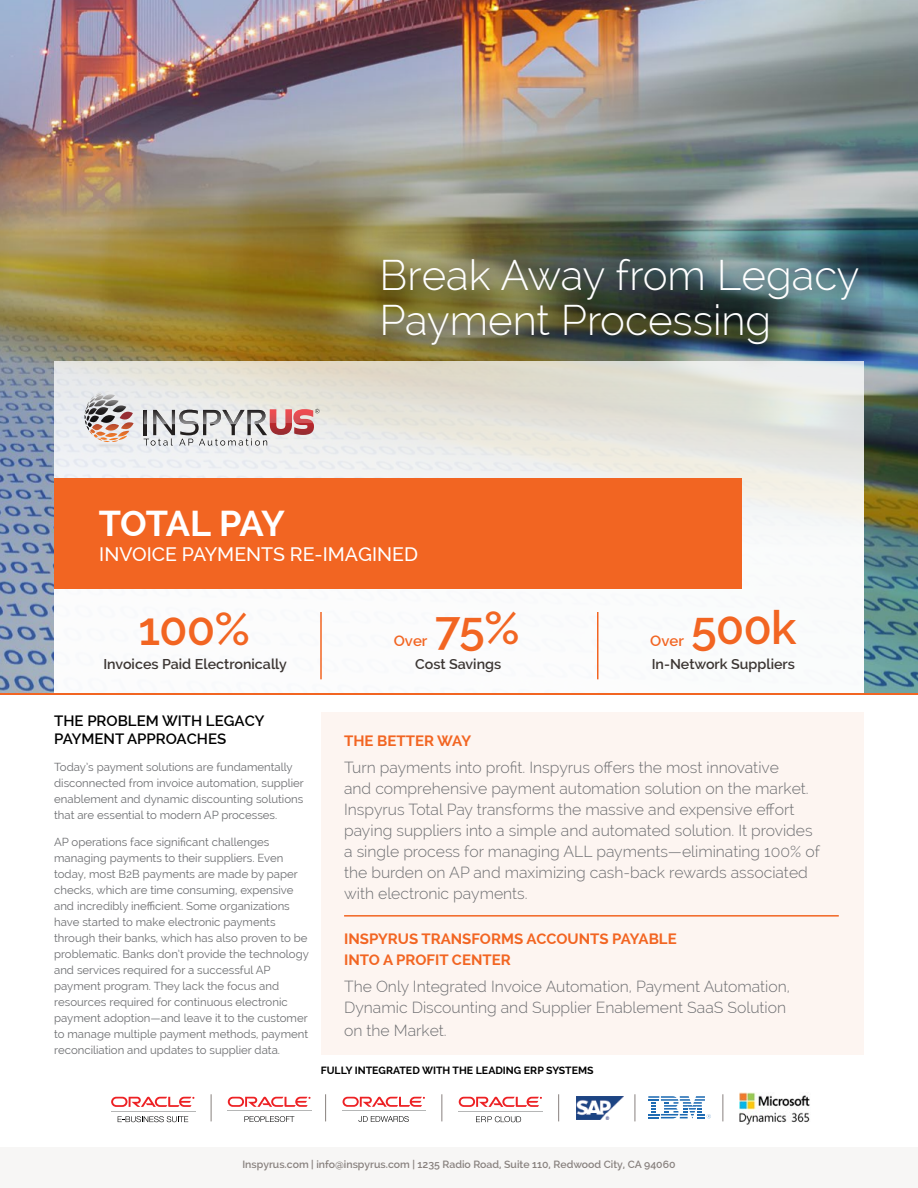
<style>
.page{position:relative;width:918px;height:1188px;background:#fff}
.page>*{position:absolute;margin:0;border:0;box-sizing:border-box;transform-origin:0 0}
.t1{font:600 46.5px "Raleway";letter-spacing:-.02em;color:#f26522}
.t2{font:300 42px/45px "Raleway";color:#fff}
.t3{font:700 36px "Raleway";letter-spacing:-.04em;color:#fff}
.t4{font:500 19.5px "Raleway";color:#fff}
.t5{font:300 15.75px/21px "Raleway";color:#6d6e71}
.t6{font:700 15px/21px "Raleway";color:#f26522}
.t7{font:600 15px/18px "Raleway";color:#000}
.t8{font:600 15px "Raleway";color:#f26522}
.t9{font:600 14.25px "Raleway";color:#3c3633}
.t10{font:11.4px/16px "Raleway";color:#6d6e71}
.t11{font:600 10.5px "Raleway";color:#88817e}
.t12{font:700 10.5px "Raleway";color:#000}
</style>
<div class="page">
<img style="left:0;top:0;width:918px;height:694px">
<div style="left:322px;top:712px;width:542px;height:343px;background:#fdf5f1"></div>
<svg style="left:54px;top:362px;width:810px;height:332px"></svg>
<div style="left:54px;top:478px;width:688px;height:111px;background:#f26522"></div>
<hr style="left:0;top:694px;width:918px;height:1px;background:#f26522">
<hr style="left:320px;top:612px;width:2px;height:67px;background:#f26522">
<hr style="left:344px;top:915px;width:495px;height:2px;background:#f26522">
<hr style="left:597px;top:612px;width:1px;height:67px;background:#f26522">
<div style="left:354px;top:230px;width:532px;height:143px;background:#000;opacity:.26"></div>
<svg style="left:85px;top:390px;width:49px;height:52px;background:#c2b2ad"></svg>
<img style="left:91px;top:442px;width:39px;height:5px">
<svg style="left:144px;top:409px;width:176px;height:37px;background:#c6b7b8"></svg>
<div style="left:0;top:1148px;width:918px;height:40px;background:#f7f6f5"></div>
<svg style="left:211px;top:1094px;width:1px;height:27px"></svg>
<svg style="left:325px;top:1094px;width:1px;height:27px"></svg>
<svg style="left:442px;top:1094px;width:1px;height:27px"></svg>
<svg style="left:558px;top:1094px;width:1px;height:27px"></svg>
<svg style="left:635px;top:1094px;width:1px;height:27px"></svg>
<svg style="left:111px;top:1096px;width:83px;height:11px"></svg>
<hr style="left:111px;top:1111px;width:85px;height:1px;background:#b5b6b6">
<svg style="left:118px;top:1116px;width:70px;height:6px"></svg>
<svg style="left:228px;top:1096px;width:83px;height:11px"></svg>
<hr style="left:227px;top:1111px;width:85px;height:1px;background:#b5b6b6">
<svg style="left:244px;top:1116px;width:50px;height:6px"></svg>
<svg style="left:343px;top:1096px;width:82px;height:11px"></svg>
<hr style="left:342px;top:1111px;width:84px;height:1px;background:#b5b6b6">
<svg style="left:359px;top:1116px;width:50px;height:6px"></svg>
<svg style="left:459px;top:1096px;width:83px;height:11px"></svg>
<hr style="left:458px;top:1111px;width:85px;height:1px;background:#b5b6b6">
<svg style="left:476px;top:1116px;width:45px;height:6px"></svg>
<img style="left:577px;top:1096px;width:46px;height:23px">
<svg style="left:648px;top:1096px;width:63px;height:22px"></svg>
<svg style="left:723px;top:1094px;width:1px;height:27px"></svg>
<img style="left:739px;top:1093px;width:71px;height:31px">
<h2 class="t2" style="left:380px;top:252px;width:482px">Break Away from Legacy<br>Payment Processing</h2>
<h3 class="t3" style="left:99px;top:503px;width:187px">TOTAL PAY</h3>
<h3 class="t4" style="left:99px;top:543px;width:320px">INVOICE PAYMENTS RE-IMAGINED</h3>
<h1 class="t1" style="left:138px;top:602px;width:113px">100%</h1>
<h3 class="t8" style="left:394px;top:632px;width:35px">Over</h3>
<h1 class="t1" style="left:435px;top:601px;width:87px">75%</h1>
<h3 class="t8" style="left:650px;top:632px;width:35px">Over</h3>
<h1 class="t1" style="left:691px;top:601px;width:107px">500k</h1>
<p class="t9" style="left:103px;top:655px;width:185px">Invoices Paid Electronically</p>
<p class="t9" style="left:415px;top:655px;width:88px">Cost Savings</p>
<p class="t9" style="left:652px;top:655px;width:145px">In-Network Suppliers</p>
<h3 class="t7" style="left:54px;top:712px;width:212px">THE PROBLEM WITH LEGACY<br>PAYMENT APPROACHES</h3>
<p class="t10" style="left:54px;top:759px;width:251px">Today’s payment solutions are fundamentally disconnected from invoice automation, supplier enablement and dynamic discounting solutions that are essential to modern AP processes.</p>
<p class="t10" style="left:54px;top:833px;width:256px">AP operations face significant challenges managing payments to their suppliers. Even today, most B2B payments are made by paper checks, which are time consuming, expensive and incredibly inefficient. Some organizations have started to make electronic payments through their banks, which has also proven to be problematic. Banks don’t provide the technology and services required for a successful AP payment program. They lack the focus and resources required for continuous electronic payment adoption—and leave it to the customer to manage multiple payment methods, payment reconciliation and updates to supplier data.</p>
<h3 class="t6" style="left:344px;top:730px;width:128px">THE BETTER WAY</h3>
<p class="t5" style="left:344px;top:757px;width:477px">Turn payments into profit. Inspyrus offers the most innovative<br>and comprehensive payment automation solution on the market.<br>Inspyrus Total Pay transforms the massive and expensive effort paying suppliers into a simple and automated solution. It provides a single process for managing ALL payments—eliminating 100% of the burden on AP and maximizing cash-back rewards associated with electronic payments.</p>
<h3 class="t6" style="left:344px;top:928px;width:334px">INSPYRUS TRANSFORMS ACCOUNTS PAYABLE<br>INTO A PROFIT CENTER</h3>
<h3 class="t5" style="left:344px;top:976px;width:447px">The Only Integrated Invoice Automation, Payment Automation,<br>Dynamic Discounting and Supplier Enablement SaaS Solution</h3>
<h3 class="t5" style="left:344px;top:1020px;width:104px">on the Market.</h3>
<p class="t12" style="left:321px;top:1065px;width:274px">FULLY INTEGRATED WITH THE LEADING ERP SYSTEMS</p>
<p class="t11" style="left:242px;top:1158px;width:435px">Inspyrus.com | info@inspyrus.com | 1235 Radio Road, Suite 110, Redwood City, CA 94060</p>
</div>
